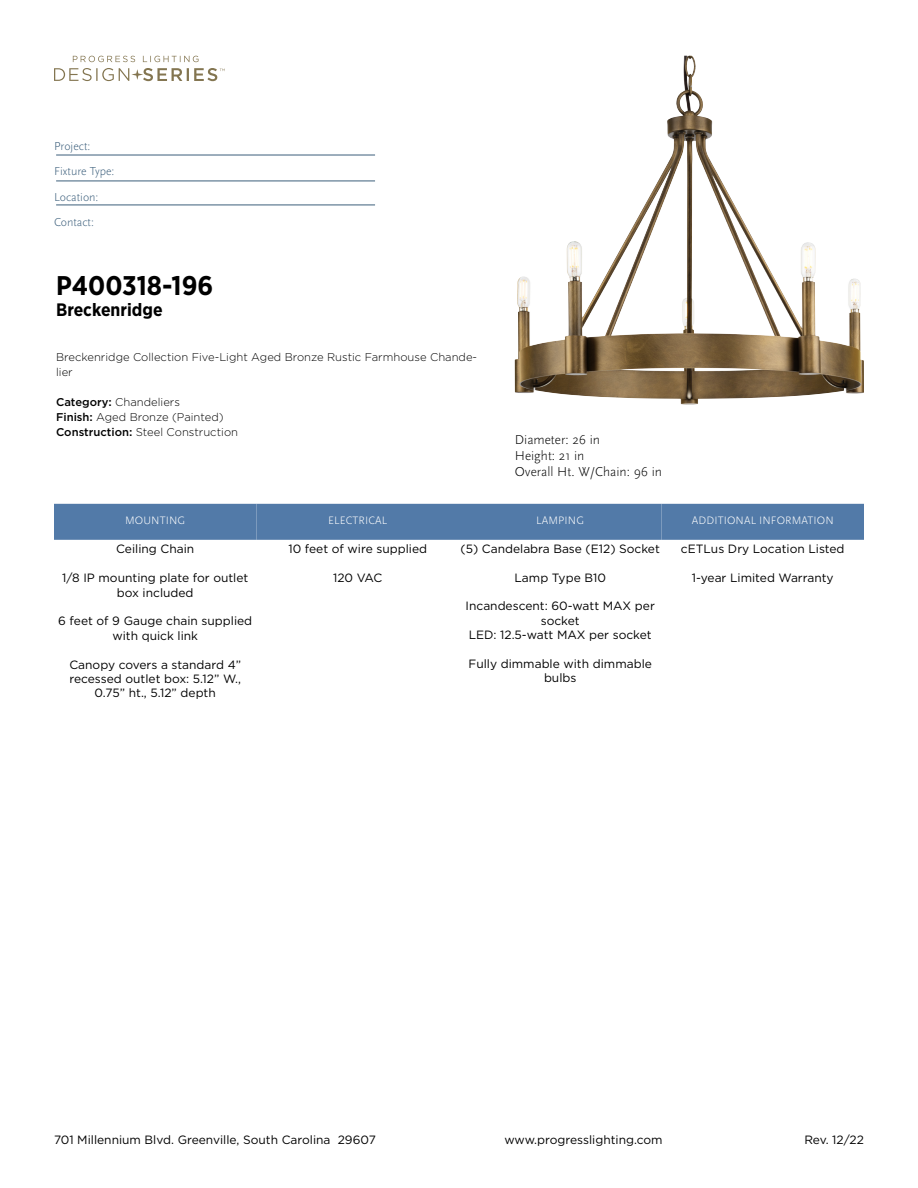
<style>
.page{position:relative;width:918px;height:1188px;background:#fff}
.page>*{position:absolute;margin:0;border:0;box-sizing:border-box;transform-origin:0 0}
.t1{font:700 27px "Gotham Narrow";color:#000}
.t2{font:700 18px "Gotham Narrow";color:#000}
.t3{font:300 13.5px/16.2px "Scala Sans Pro";color:#000}
.t4{font:12px/14.4px "Gotham";color:#000;text-align:center}
.t5{font:300 12px/25.5px "Scala Sans Pro";color:#3b5e7b}
.t6{font:300 11.25px/15px "Gotham";color:#000}
.t7{font:300 11.25px "Scala Sans Pro";letter-spacing:.01em;color:#fff}
.s1{font-weight:500}
</style>
<div class="page">
<svg style="left:54px;top:56px;width:171px;height:26px"></svg>
<hr style="left:56px;top:155px;width:319px;height:1px;background:#3b5e7b">
<hr style="left:56px;top:181px;width:319px;height:1px;background:#3b5e7b">
<hr style="left:56px;top:205px;width:319px;height:1px;background:#3b5e7b">
<img style="left:515px;top:56px;width:349px;height:349px">
<div style="left:54px;top:504px;width:202px;height:36px;background:#527aa8"></div>
<div style="left:256px;top:504px;width:203px;height:36px;background:#527aa8"></div>
<div style="left:459px;top:504px;width:203px;height:36px;background:#527aa8"></div>
<div style="left:662px;top:504px;width:202px;height:36px;background:#527aa8"></div>
<p class="t5" style="left:54px;top:133px;width:62px">Project:<br>Fixture Type:<br>Location:<br>Contact:</p>
<h1 class="t1" style="left:56px;top:269px;width:159px">P400318-196</h1>
<h2 class="t2" style="left:56px;top:299px;width:108px">Breckenridge</h2>
<p class="t6" style="left:56px;top:350px;width:423px">Breckenridge Collection Five-Light Aged Bronze Rustic Farmhouse Chande&shy;lier</p>
<p class="t6" style="left:56px;top:395px;width:183px"><span class="s1">Category:</span> Chandeliers<br><span class="s1">Finish:</span> Aged Bronze (Painted)<br><span class="s1">Construction:</span> Steel Construction</p>
<p class="t3" style="left:515px;top:431px;width:149px">Diameter: 26 in<br>Height: 21 in<br>Overall Ht. W/Chain: 96 in</p>
<p class="t7" style="left:125px;top:514px;width:62px">MOUNTING</p>
<p class="t4" style="left:116px;top:542px;width:80px">Ceiling Chain</p>
<p class="t4" style="left:62px;top:571px;width:188px">1/8 IP mounting plate for outlet box included</p>
<p class="t4" style="left:58px;top:614px;width:195px">6 feet of 9 Gauge chain supplied with quick link</p>
<p class="t4" style="left:69px;top:657px;width:173px">Canopy covers a standard 4” recessed outlet box: 5.12” W.,<br>0.75” ht., 5.12” depth</p>
<p class="t7" style="left:328px;top:514px;width:61px">ELECTRICAL</p>
<p class="t4" style="left:288px;top:541px;width:140px">10 feet of wire supplied</p>
<p class="t4" style="left:333px;top:570px;width:51px">120 VAC</p>
<p class="t7" style="left:536px;top:514px;width:49px">LAMPING</p>
<p class="t4" style="left:461px;top:541px;width:201px">(5) Candelabra Base (E12) Socket</p>
<p class="t4" style="left:515px;top:570px;width:93px">Lamp Type B10</p>
<p class="t4" style="left:466px;top:599px;width:191px">Incandescent: 60-watt MAX per socket<br>LED: 12.5-watt MAX per socket</p>
<p class="t4" style="left:469px;top:656px;width:185px">Fully dimmable with dimmable bulbs</p>
<p class="t7" style="left:692px;top:514px;width:143px">ADDITIONAL INFORMATION</p>
<p class="t4" style="left:681px;top:542px;width:165px">cETLus Dry Location Listed</p>
<p class="t4" style="left:692px;top:571px;width:143px">1-year Limited Warranty</p>
<p class="t4" style="left:54px;top:1132px;width:323px">701 Millennium Blvd. Greenville, South Carolina 29607</p>
<p class="t4" style="left:504px;top:1132px;width:160px">www.progresslighting.com</p>
<p class="t4" style="left:804px;top:1132px;width:61px">Rev. 12/22</p>
</div>
